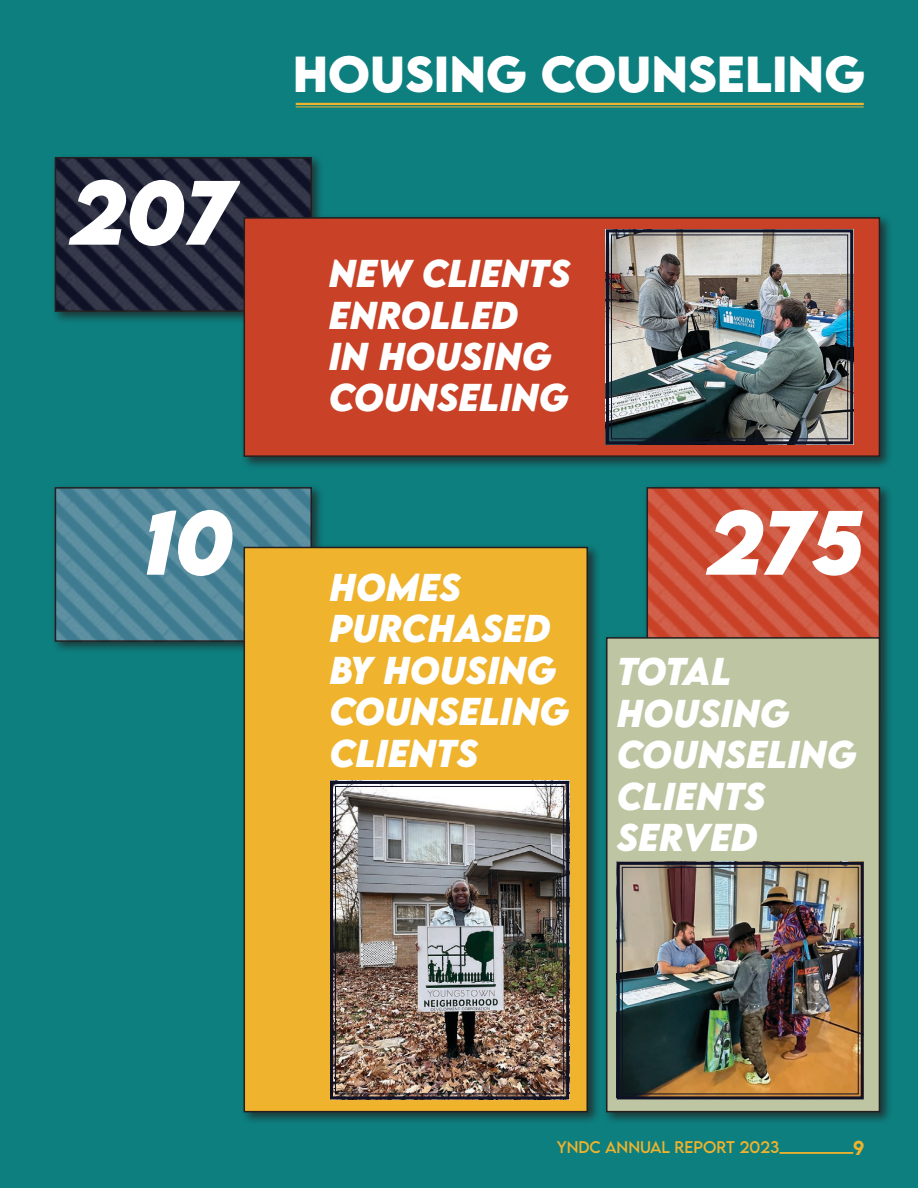
<style>
.page{position:relative;width:918px;height:1188px;background:#0d7f7f}
.page>*{position:absolute;margin:0;border:0;box-sizing:border-box;transform-origin:0 0}
.t1{font:italic 700 81px "LEMONMILK";color:#fff}
.Heading{font:700 45px "LEMONMILK";color:#fff}
.t2{font:italic 700 34.5px/41.4px "LEMONMILK";color:#fff}
.t3{font:500 18px "LEMONMILK";color:#efb32d}
.t4{font:15px "LEMONMILK";color:#efb32d}
</style>
<div class="page">
<div style="left:51px;top:484px;width:550px;height:641px;background:#231f20;opacity:.75"></div>
<img style="left:58px;top:490px;width:251px;height:149px">
<div style="left:55px;top:487px;width:257px;height:155px;border:2px solid #231f20"></div>
<div style="left:244px;top:547px;width:343px;height:565px;background:#efb32d"></div>
<div style="left:244px;top:547px;width:344px;height:565px;border:2px solid #231f20"></div>
<div style="left:603px;top:484px;width:290px;height:641px;background:#231f20;opacity:.75"></div>
<img style="left:650px;top:490px;width:227px;height:147px">
<div style="left:647px;top:487px;width:233px;height:228px;border:2px solid #231f20"></div>
<div style="left:607px;top:638px;width:272px;height:474px;background:#bec5a2"></div>
<div style="left:606px;top:637px;width:274px;height:475px;border:2px solid #231f20"></div>
<div style="left:52px;top:154px;width:841px;height:316px;background:#231f20;opacity:.75"></div>
<img style="left:58px;top:160px;width:251px;height:149px">
<div style="left:55px;top:157px;width:257px;height:155px;border:2px solid #231f20"></div>
<div style="left:244px;top:218px;width:635px;height:238px;background:#c94127"></div>
<div style="left:244px;top:217px;width:636px;height:240px;border:2px solid #231f20"></div>
<img style="left:605px;top:229px;width:249px;height:216px">
<div style="left:611px;top:234px;width:237px;height:205px;border:1px solid #0f1227"></div>
<img style="left:616px;top:861px;width:248px;height:239px">
<div style="left:622px;top:867px;width:237px;height:227px;border:1px solid #0f1227"></div>
<img style="left:330px;top:780px;width:240px;height:320px">
<div style="left:335px;top:786px;width:229px;height:308px;border:1px solid #0f1227"></div>
<hr style="left:296px;top:107px;width:568px;height:1px;background:#efb32d">
<hr style="left:296px;top:103px;width:568px;height:2px;background:#efb32d">
<hr style="left:780px;top:1152px;width:73px;height:1px;background:#efb32d">
<hr style="left:780px;top:1153px;width:73px;height:1px;background:#efb32d">
<p class="t1" style="left:70px;top:158px;width:164px">207</p>
<p class="t1" style="left:143px;top:488px;width:92px">10</p>
<p class="Heading" style="left:293px;top:43px;width:571px">HOUSING COUNSELING</p>
<p class="t2" style="left:329px;top:253px;width:243px">NEW CLIENTS<br>ENROLLED<br>IN HOUSING<br>COUNSELING</p>
<p class="t2" style="left:329px;top:567px;width:241px">HOMES<br>PURCHASED<br>BY HOUSING<br>COUNSELING<br>CLIENTS</p>
<p class="t1" style="left:708px;top:488px;width:158px">275</p>
<p class="t2" style="left:617px;top:651px;width:241px">TOTAL<br>HOUSING<br>COUNSELING<br>CLIENTS<br>SERVED</p>
<p class="t4" style="left:557px;top:1138px;width:224px">YNDC ANNUAL REPORT 2023</p>
<p class="t3" style="left:853px;top:1136px;width:13px">9</p>
</div>
